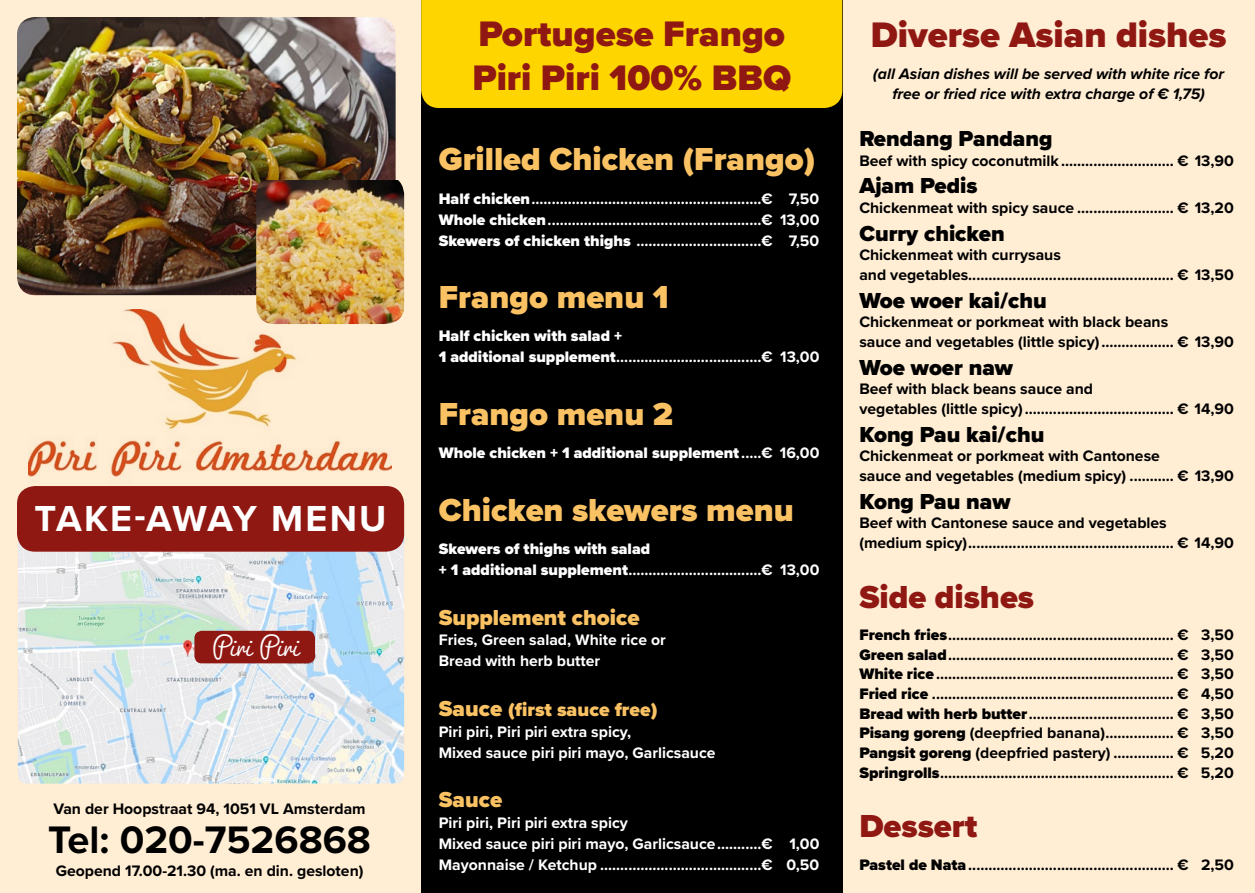
<style>
.page{position:relative;width:1255px;height:893px;background:#fff}
.page>*{position:absolute;margin:0;border:0;box-sizing:border-box;transform-origin:0 0}
.t1{font:700 39.75px "Proxima Nova";color:#000}
.t2{font:700 37.5px "Proxima Nova";letter-spacing:.06em;color:#fff}
.t3{font:900 36.75px/44.1px "Proxima Nova";color:#901813}
.t4{font:900 33px "Proxima Nova";color:#fbc263}
.t5{font:900 33px "Proxima Nova";color:#901813}
.t6{font:300 31.35px "Pacifico";color:#fff}
.t7{font:900 22.5px "Proxima Nova";color:#000}
.t8{font:900 22.5px "Proxima Nova";color:#fbc263}
.t9{font:900 19.5px "Proxima Nova";color:#fbc263}
.t10{font:700 15.75px/19.6px "Proxima Nova";color:#000}
.t11{font:700 15.75px/20.9px "Proxima Nova";color:#fff}
.t12{font:900 15.75px/20.9px "Proxima Nova";color:#fff}
.t13{font:italic 700 15.75px/19.6px "Proxima Nova";color:#000;text-align:center}
.s1{font-weight:900}
.s2{font-weight:700}
.s3{font-size:22.5px}
</style>
<div class="page">
<div style="left:0;top:0;width:1254px;height:893px;background:#ffedd4"></div>
<div style="left:421px;top:0;width:421px;height:893px;background:#000"></div>
<img style="left:18px;top:538px;width:386px;height:246px">
<img style="left:29px;top:309px;width:362px;height:178px">
<div style="left:421px;top:0;width:421px;height:108px;background:#ffd500"></div>
<div style="left:17px;top:486px;width:387px;height:66px;background:#901813;border-radius:18px"></div>
<img style="left:17px;top:17px;width:378px;height:278px">
<img style="left:256px;top:180px;width:148px;height:144px">
<div style="left:194px;top:631px;width:121px;height:32px;background:#901813;border-radius:7px"></div>
<h2 class="t2" style="left:35px;top:490px;width:353px">TAKE-AWAY MENU</h2>
<h3 class="t6" style="left:211px;top:627px;width:89px">Piri Piri</h3>
<p class="t10" style="left:54px;top:798px;width:313px">Van der Hoopstraat 94, 1051 VL Amsterdam</p>
<h1 class="t1" style="left:48px;top:810px;width:324px">Tel: 020-7526868</h1>
<p class="t10" style="left:56px;top:860px;width:309px">Geopend 17.00-21.30 (ma. en din. gesloten)</p>
<h3 class="t3" style="left:472px;top:11px;width:320px">Portugese Frango<br>Piri Piri 100% BBQ</h3>
<h3 class="t4" style="left:439px;top:135px;width:378px">Grilled Chicken (Frango)</h3>
<p class="t11" style="left:438px;top:188px;width:382px;text-align:justify"><span class="s1">Half chicken</span>.........................................................€ 7,50<br><span class="s1">Whole chicken</span>.....................................................€ 13,00<br><span class="s1">Skewers of chicken thighs</span> ...............................€ 7,50</p>
<h3 class="t4" style="left:439px;top:272px;width:231px">Frango menu 1</h3>
<p class="t12" style="left:439px;top:326px;width:382px">Half chicken with salad +<br>1 additional supplement<span class="s2">....................................€ 13,00</span></p>
<h3 class="t4" style="left:439px;top:389px;width:236px">Frango menu 2</h3>
<p class="t12" style="left:439px;top:442px;width:382px">Whole chicken + 1 additional supplement<span class="s2">.....€ 16,00</span></p>
<h3 class="t4" style="left:439px;top:485px;width:356px">Chicken skewers menu</h3>
<p class="t12" style="left:439px;top:538px;width:382px">Skewers of thighs with salad<br>+ 1 additional supplement<span class="s2">.................................€ 13,00</span></p>
<h3 class="t8" style="left:439px;top:600px;width:202px">Supplement choice</h3>
<p class="t11" style="left:439px;top:629px;width:229px">Fries, Green salad, White rice or<br>Bread with herb butter</p>
<p class="t9" style="left:439px;top:695px;width:220px"><span class="s3">Sauce</span> (first sauce free)</p>
<p class="t11" style="left:439px;top:721px;width:278px">Piri piri, Piri piri extra spicy,<br>Mixed sauce piri piri mayo, Garlicsauce</p>
<h3 class="t8" style="left:439px;top:783px;width:65px">Sauce</h3>
<p class="t11" style="left:438px;top:812px;width:382px">Piri piri, Piri piri extra spicy<br>Mixed sauce piri piri mayo, Garlicsauce...........€ 1,00<br>Mayonnaise / Ketchup ........................................€ 0,50</p>
<h3 class="t3" style="left:870px;top:12px;width:357px">Diverse Asian dishes</h3>
<p class="t13" style="left:873px;top:64px;width:352px">(all Asian dishes will be served with white rice for free or fried rice with extra charge of € 1,75)</p>
<h3 class="t7" style="left:859px;top:122px;width:194px">Rendang Pandang</h3>
<p class="t10" style="left:859px;top:150px;width:376px">Beef with spicy coconutmilk ............................ € 13,90</p>
<h3 class="t7" style="left:859px;top:169px;width:120px">Ajam Pedis</h3>
<p class="t10" style="left:859px;top:198px;width:376px">Chickenmeat with spicy sauce ........................ € 13,20</p>
<h3 class="t7" style="left:859px;top:216px;width:147px">Curry chicken</h3>
<p class="t10" style="left:859px;top:245px;width:376px">Chickenmeat with currysaus<br>and vegetables................................................... € 13,50</p>
<h3 class="t7" style="left:859px;top:283px;width:189px">Woe woer kai/chu</h3>
<p class="t10" style="left:859px;top:312px;width:376px">Chickenmeat or porkmeat with black beans<br>sauce and vegetables (little spicy).................. € 13,90</p>
<h3 class="t7" style="left:859px;top:350px;width:155px">Woe woer naw</h3>
<p class="t10" style="left:859px;top:379px;width:376px">Beef with black beans sauce and<br>vegetables (little spicy)..................................... € 14,90</p>
<h3 class="t7" style="left:859px;top:417px;width:186px">Kong Pau kai/chu</h3>
<p class="t10" style="left:859px;top:446px;width:376px">Chickenmeat or porkmeat with Cantonese<br>sauce and vegetables (medium spicy) ........... € 13,90</p>
<h3 class="t7" style="left:859px;top:484px;width:153px">Kong Pau naw</h3>
<p class="t10" style="left:859px;top:513px;width:376px">Beef with Cantonese sauce and vegetables<br>(medium spicy)................................................... € 14,90</p>
<h3 class="t5" style="left:859px;top:572px;width:176px">Side dishes</h3>
<p class="t10" style="left:859px;top:625px;width:376px;text-align:justify"><span class="s1">French fries</span>........................................................ € 3,50<br><span class="s1">Green salad</span>........................................................ € 3,50<br><span class="s1">White rice</span>........................................................... € 3,50<br><span class="s1">Fried rice</span> ............................................................ € 4,50<br><span class="s1">Bread with herb butter</span>.................................... € 3,50<br><span class="s1">Pisang goreng</span> (deepfried banana)................. € 3,50<br><span class="s1">Pangsit goreng</span> (deepfried pastery) ............... € 5,20<br><span class="s1">Springrolls</span>.......................................................... € 5,20</p>
<h3 class="t5" style="left:859px;top:802px;width:119px">Dessert</h3>
<p class="t10" style="left:859px;top:854px;width:376px"><span class="s1">Pastel de Nata</span>................................................... € 2,50</p>
</div>
